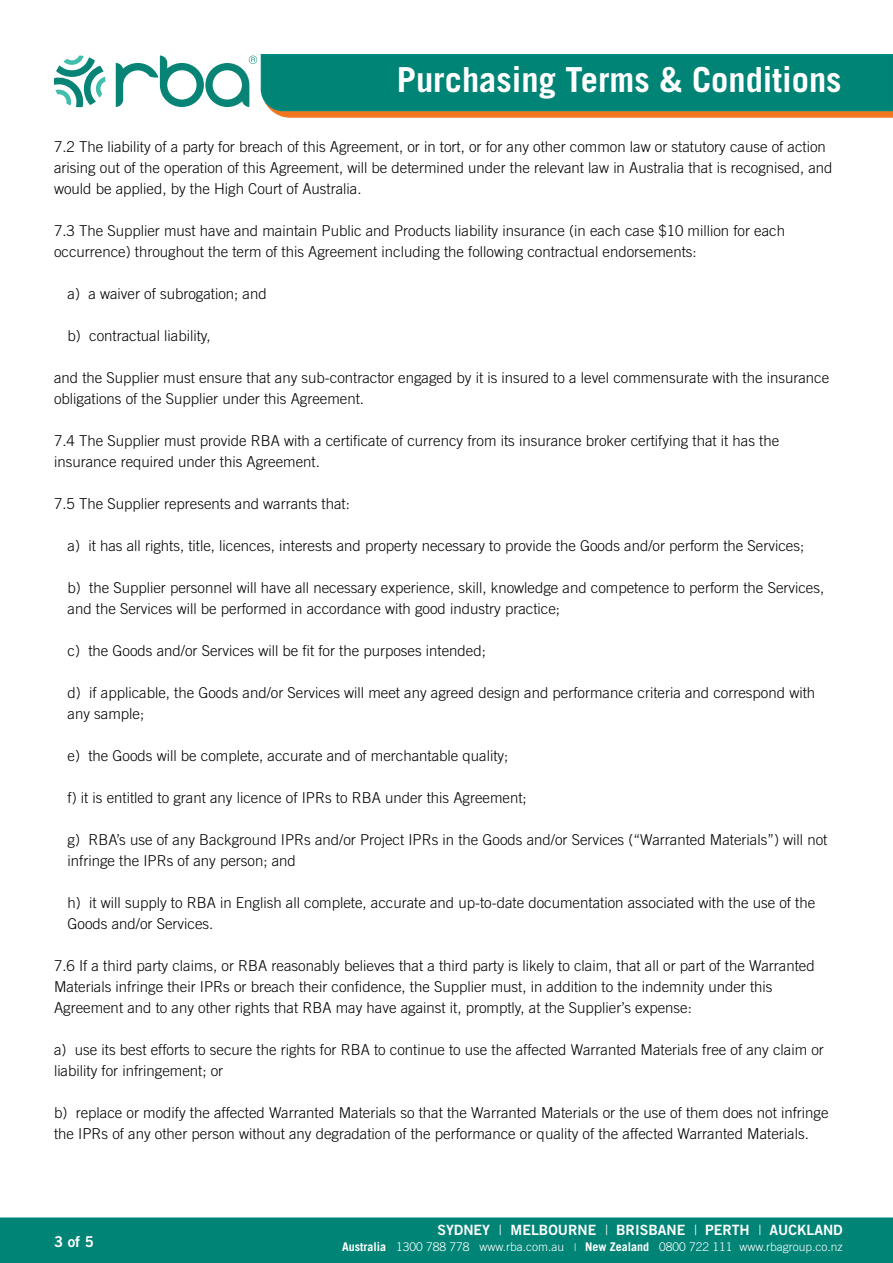
<style>
.page{position:relative;width:893px;height:1263px;background:#fff}
.page>*{position:absolute;margin:0;border:0;box-sizing:border-box;transform-origin:0 0}
.t1{font:700 34.5px "Trade Gothic LT Std";color:#fff}
.t2{font:300 15px/21px "Trade Gothic LT Std";color:#000}
.t3{font:15px "Trade Gothic LT Std Bd 2";color:#fff}
.t4{font:14.1px "Trade Gothic LT Std Bd 2";color:#fff}
.t5{font:300 12px "Trade Gothic LT Std";color:#fff}
.s1{font-family:"Trade Gothic LT Std";font-weight:300}
.s2{font-weight:700}
.s3{font-size:10.5px}
</style>
<div class="page">
<svg style="left:116px;top:54px;width:777px;height:64px;background:#389483"></svg>
<svg style="left:54px;top:56px;width:51px;height:51px"></svg>
<div style="left:1px;top:1218px;width:891px;height:44px;background:#008476"></div>
<div style="left:0;top:1217px;width:893px;height:46px;border:2px solid #008476"></div>
<h1 class="t1" style="left:397px;top:58px;width:446px">Purchasing Terms &amp; Conditions</h1>
<p class="t2" style="left:54px;top:136px;width:780px">7.2 The liability of a party for breach of this Agreement, or in tort, or for any other common law or statutory cause of action arising out of the operation of this Agreement, will be determined under the relevant law in Australia that is recognised, and would be applied, by the High Court of Australia.</p>
<p class="t2" style="left:54px;top:220px;width:732px">7.3 The Supplier must have and maintain Public and Products liability insurance (in each case $10 million for each occurrence) throughout the term of this Agreement including the following contractual endorsements:</p>
<p class="t2" style="left:68px;top:283px;width:201px">a) a waiver of subrogation; and</p>
<p class="t2" style="left:68px;top:325px;width:145px">b) contractual liability,</p>
<p class="t2" style="left:54px;top:367px;width:777px">and the Supplier must ensure that any sub-contractor engaged by it is insured to a level commensurate with the insurance obligations of the Supplier under this Agreement.</p>
<p class="t2" style="left:54px;top:430px;width:727px">7.4 The Supplier must provide RBA with a certificate of currency from its insurance broker certifying that it has the insurance required under this Agreement.</p>
<p class="t2" style="left:54px;top:493px;width:297px">7.5 The Supplier represents and warrants that:</p>
<p class="t2" style="left:68px;top:535px;width:738px">a) it has all rights, title, licences, interests and property necessary to provide the Goods and/or perform the Services;</p>
<p class="t2" style="left:68px;top:577px;width:758px">b) the Supplier personnel will have all necessary experience, skill, knowledge and competence to perform the Services, and the Services will be performed in accordance with good industry practice;</p>
<p class="t2" style="left:68px;top:640px;width:420px">c) the Goods and/or Services will be fit for the purposes intended;</p>
<p class="t2" style="left:68px;top:682px;width:749px">d) if applicable, the Goods and/or Services will meet any agreed design and performance criteria and correspond with any sample;</p>
<p class="t2" style="left:68px;top:745px;width:442px">e) the Goods will be complete, accurate and of merchantable quality;</p>
<p class="t2" style="left:68px;top:787px;width:461px">f) it is entitled to grant any licence of IPRs to RBA under this Agreement;</p>
<p class="t2" style="left:68px;top:829px;width:761px">g) RBA’s use of any Background IPRs and/or Project IPRs in the Goods and/or Services (“Warranted Materials”) will not infringe the IPRs of any person; and</p>
<p class="t2" style="left:68px;top:892px;width:749px">h) it will supply to RBA in English all complete, accurate and up-to-date documentation associated with the use of the<br>Goods and/or Services.</p>
<p class="t2" style="left:54px;top:955px;width:762px">7.6 If a third party claims, or RBA reasonably believes that a third party is likely to claim, that all or part of the Warranted<br>Materials infringe their IPRs or breach their confidence, the Supplier must, in addition to the indemnity under this<br>Agreement and to any other rights that RBA may have against it, promptly, at the Supplier’s expense:</p>
<p class="t2" style="left:54px;top:1039px;width:771px">a) use its best efforts to secure the rights for RBA to continue to use the affected Warranted Materials free of any claim or liability for infringement; or</p>
<p class="t2" style="left:54px;top:1102px;width:776px">b) replace or modify the affected Warranted Materials so that the Warranted Materials or the use of them does not infringe the IPRs of any other person without any degradation of the performance or quality of the affected Warranted Materials.</p>
<p class="t3" style="left:54px;top:1232px;width:41px">3 of 5</p>
<p class="t4" style="left:437px;top:1221px;width:407px">SYDNEY <span class="s1">|</span> MELBOURNE <span class="s1">|</span> BRISBANE <span class="s1">|</span> PERTH <span class="s1">|</span> AUCKLAND</p>
<p class="t5" style="left:342px;top:1239px;width:502px"><span class="s2">Australia</span> 1300 788 778 www.rba.com.au <span class="s3">|</span> <span class="s2">New Zealand</span> 0800 722 111 www.rbagroup.co.nz</p>
</div>
